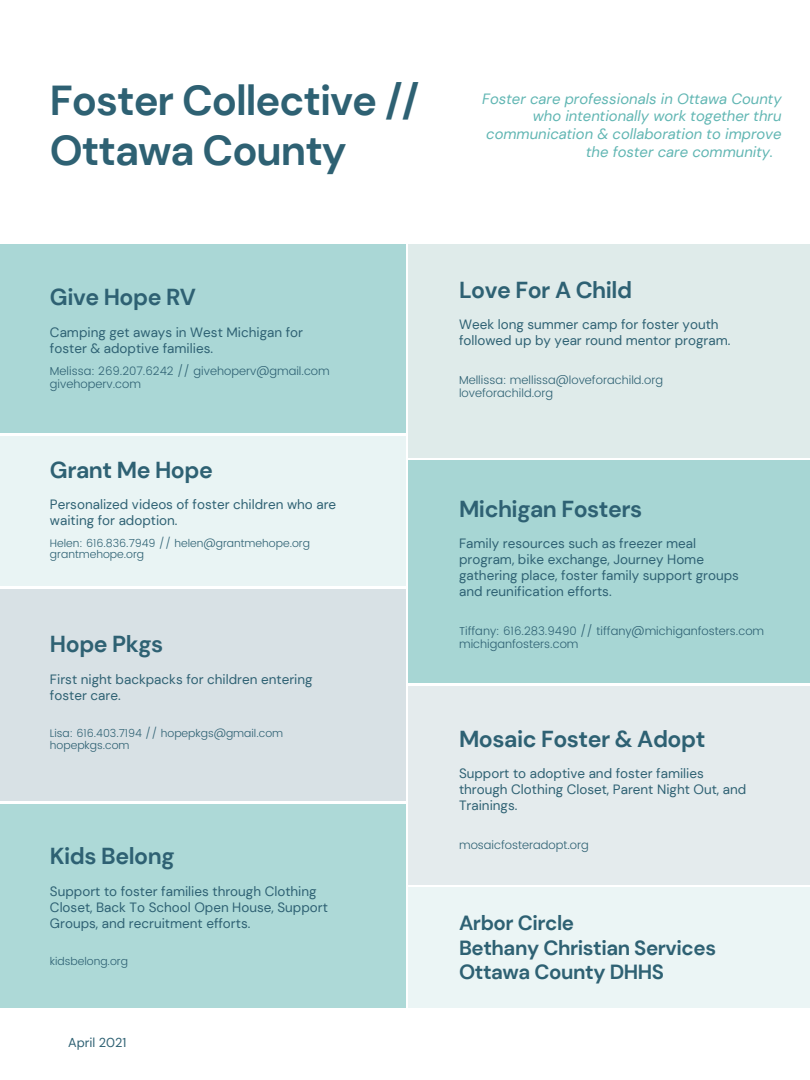
<style>
.page{position:relative;width:810px;height:1080px;background:#fff}
.page>*{position:absolute;margin:0;border:0;box-sizing:border-box;transform-origin:0 0}
.t1{font:700 41.81px/50.1px "DM Sans";letter-spacing:-.025em;color:#2e6173}
.t2{font:700 23.06px "DM Sans";letter-spacing:-.02em;color:#2e6173}
.t3{font:700 20.5px "DM Sans";letter-spacing:-.02em;color:#2e6173}
.t4{font:italic 14.88px "DM Sans";color:#61b6b3}
.t5{font:13.5px/15.9px "DM Sans";color:#2e6173}
.t6{font:12.88px "DM Sans";color:#2e6173}
.t7{font:300 11.56px "Poppins";color:#2e6173}
.t8{font:300 10.94px "Poppins";color:#2e6173}
</style>
<div class="page">
<div style="left:0;top:436px;width:405px;height:150px;background:#e9f4f4"></div>
<div style="left:408px;top:244px;width:402px;height:213px;background:#dfebea"></div>
<div style="left:408px;top:461px;width:402px;height:222px;background:#a7d6d4"></div>
<div style="left:0;top:589px;width:405px;height:212px;background:#d8e1e5"></div>
<div style="left:408px;top:686px;width:402px;height:199px;background:#e4ebed"></div>
<div style="left:0;top:804px;width:405px;height:204px;background:#add9d7"></div>
<div style="left:0;top:244px;width:405px;height:189px;background:#aad7d6"></div>
<div style="left:408px;top:887px;width:402px;height:121px;background:#ebf5f5"></div>
<p class="t1" style="left:50px;top:75px;width:371px">Foster Collective //<br>Ottawa County</p>
<p class="t4" style="left:482px;top:89px;width:301px">Foster care professionals in Ottawa County</p>
<p class="t4" style="left:533px;top:107px;width:250px">who intentionally work together thru</p>
<p class="t4" style="left:486px;top:124px;width:297px">communication &amp; collaboration to improve</p>
<p class="t4" style="left:586px;top:142px;width:189px">the foster care community.</p>
<p class="t2" style="left:50px;top:282px;width:148px">Give Hope RV</p>
<p class="t5" style="left:50px;top:324px;width:255px">Camping get aways in West Michigan for foster &amp; adoptive families.</p>
<p class="t7" style="left:50px;top:365px;width:281px">Melissa: 269.207.6242 // givehoperv@gmail.com</p>
<p class="t7" style="left:50px;top:377px;width:93px">givehoperv.com</p>
<p class="t2" style="left:50px;top:455px;width:164px">Grant Me Hope</p>
<p class="t5" style="left:50px;top:497px;width:288px">Personalized videos of foster children who are waiting for adoption.</p>
<p class="t8" style="left:50px;top:537px;width:262px">Helen: 616.836.7949 // helen@grantmehope.org</p>
<p class="t8" style="left:50px;top:548px;width:96px">grantmehope.org</p>
<p class="t2" style="left:50px;top:629px;width:115px">Hope Pkgs</p>
<p class="t5" style="left:50px;top:671px;width:264px">First night backpacks for children entering foster care.</p>
<p class="t8" style="left:50px;top:727px;width:235px">Lisa: 616.403.7194 // hopepkgs@gmail.com</p>
<p class="t8" style="left:50px;top:739px;width:81px">hopepkgs.com</p>
<p class="t2" style="left:50px;top:842px;width:126px">Kids Belong</p>
<p class="t5" style="left:50px;top:883px;width:280px">Support to foster families through Clothing<br>Closet, Back To School Open House, Support<br>Groups, and recruitment efforts.</p>
<p class="t8" style="left:50px;top:955px;width:80px">kidsbelong.org</p>
<p class="t6" style="left:68px;top:1034px;width:60px">April 2021</p>
<p class="t2" style="left:459px;top:275px;width:175px">Love For A Child</p>
<p class="t5" style="left:459px;top:317px;width:273px">Week long summer camp for foster youth followed up by year round mentor program.</p>
<p class="t7" style="left:459px;top:373px;width:206px">Mellissa: mellissa@loveforachild.org</p>
<p class="t7" style="left:459px;top:386px;width:96px">loveforachild.org</p>
<p class="t2" style="left:459px;top:494px;width:185px">Michigan Fosters</p>
<p class="t5" style="left:459px;top:536px;width:281px">Family resources such as freezer meal program, bike exchange, Journey Home gathering place, foster family support groups and reunification efforts.</p>
<p class="t7" style="left:459px;top:624px;width:307px">Tiffany: 616.283.9490 // tiffany@michiganfosters.com</p>
<p class="t7" style="left:459px;top:637px;width:121px">michiganfosters.com</p>
<p class="t2" style="left:459px;top:724px;width:248px">Mosaic Foster &amp; Adopt</p>
<p class="t5" style="left:459px;top:766px;width:289px">Support to adoptive and foster families through Clothing Closet, Parent Night Out, and<br>Trainings.</p>
<p class="t7" style="left:459px;top:838px;width:131px">mosaicfosteradopt.org</p>
<p class="t3" style="left:459px;top:910px;width:117px">Arbor Circle</p>
<p class="t3" style="left:459px;top:934px;width:259px">Bethany Christian Services</p>
<p class="t3" style="left:459px;top:959px;width:207px">Ottawa County DHHS</p>
</div>
